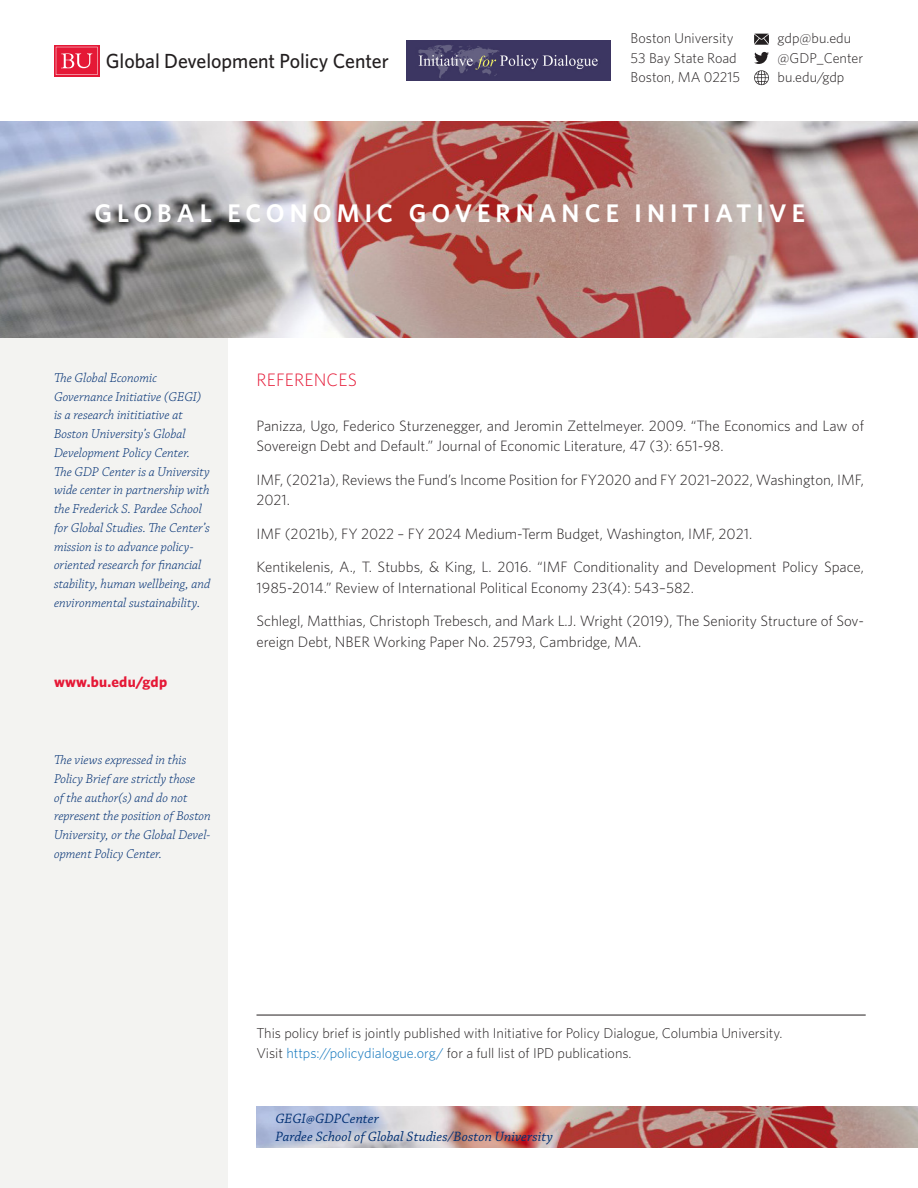
<style>
.page{position:relative;width:918px;height:1188px;background:#fff}
.page>*{position:absolute;margin:0;border:0;box-sizing:border-box;transform-origin:0 0}
.t1{font:600 25.5px "Whitney";letter-spacing:.2em;color:#fff}
.t2{font:500 20.4px "Whitney";color:#231f20}
.REF_Head{font:300 18px "Whitney";letter-spacing:.01em;color:#e51836}
.REF_BIBLIO{font:300 15px/20.2px "Whitney";color:#231f20}
.t3{font:700 15px "Whitney";letter-spacing:.015em;color:#e51836}
.GDPC_Address{font:300 14.25px/20.2px "Whitney";color:#231f20}
.t4{font:italic 14.25px/18px "Chaparral Pro";letter-spacing:.005em;color:#002f73}
.t5{font:italic 300 13.5px/18.8px "Chaparral Pro";color:#002f73}
.s1{color:#0770ba}
</style>
<div class="page">
<img style="left:256px;top:1107px;width:662px;height:40px">
<div style="left:0;top:327px;width:228px;height:861px;background:#f3f3f1"></div>
<img style="left:0;top:121px;width:918px;height:216px">
<svg style="left:754px;top:52px;width:15px;height:12px"></svg>
<svg style="left:754px;top:70px;width:15px;height:15px"></svg>
<svg style="left:754px;top:34px;width:15px;height:11px"></svg>
<div style="left:54px;top:45px;width:45px;height:32px;background:linear-gradient(to right,#e51836,#e51836)"></div>
<svg style="left:56px;top:47px;width:42px;height:28px"></svg>
<hr style="left:256px;top:1015px;width:610px;height:1px;background:#231f20">
<img style="left:406px;top:40px;width:204px;height:41px">
<p class="t2" style="left:106px;top:48px;width:284px">Global Development Policy Center</p>
<p class="GDPC_Address" style="left:631px;top:28px;width:104px">Boston University</p>
<p class="GDPC_Address" style="left:631px;top:47px;width:108px">53 Bay State Road</p>
<p class="GDPC_Address" style="left:631px;top:67px;width:111px">Boston, MA 02215</p>
<p class="GDPC_Address" style="left:778px;top:28px;width:75px">gdp@bu.edu</p>
<p class="GDPC_Address" style="left:778px;top:47px;width:87px">@GDP_Center</p>
<p class="GDPC_Address" style="left:778px;top:67px;width:68px">bu.edu/gdp</p>
<h1 class="t1" style="left:94px;top:196px;width:712px">GLOBAL ECONOMIC GOVERNANCE INITIATIVE</h1>
<p class="t5" style="left:54px;top:369px;width:158px">The Global Economic<br>Governance Initiative (GEGI) is a research inititiative at<br>Boston University’s Global<br>Development Policy Center.<br>The GDP Center is a University wide center in partnership with the Frederick S. Pardee School for Global Studies. The Center’s mission is to advance policy&shy;oriented research for financial stability, human wellbeing, and environmental sustainability.</p>
<p class="t3" style="left:54px;top:672px;width:115px">www.bu.edu/gdp</p>
<p class="t5" style="left:54px;top:751px;width:158px">The views expressed in this<br>Policy Brief are strictly those<br>of the author(s) and do not represent the position of Boston<br>University, or the Global Devel&shy;opment Policy Center.</p>
<p class="REF_Head" style="left:256px;top:368px;width:102px">REFERENCES</p>
<p class="REF_BIBLIO" style="left:256px;top:415px;width:609px">Panizza, Ugo, Federico Sturzenegger, and Jeromin Zettelmeyer. 2009. “The Economics and Law of<br>Sovereign Debt and Default.” Journal of Economic Literature, 47 (3): 651-98.</p>
<p class="REF_BIBLIO" style="left:256px;top:469px;width:609px">IMF, (2021a), Reviews the Fund’s Income Position for FY2020 and FY 2021–2022, Washington, IMF,<br>2021.</p>
<p class="REF_BIBLIO" style="left:256px;top:523px;width:497px">IMF (2021b), FY 2022 – FY 2024 Medium-Term Budget, Washington, IMF, 2021.</p>
<p class="REF_BIBLIO" style="left:256px;top:557px;width:609px">Kentikelenis, A., T. Stubbs, &amp; King, L. 2016. “IMF Conditionality and Development Policy Space,<br>1985-2014.” Review of International Political Economy 23(4): 543–582.</p>
<p class="REF_BIBLIO" style="left:256px;top:611px;width:609px">Schlegl, Matthias, Christoph Trebesch, and Mark L.J. Wright (2019), The Seniority Structure of Sov&shy;ereign Debt, NBER Working Paper No. 25793, Cambridge, MA.</p>
<p class="GDPC_Address" style="left:256px;top:1022px;width:528px">This policy brief is jointly published with Initiative for Policy Dialogue, Columbia University.<br>Visit <span class="s1">https://policydialogue.org/</span> for a full list of IPD publications.</p>
<p class="t4" style="left:275px;top:1110px;width:279px">GEGI@GDPCenter<br>Pardee School of Global Studies/Boston University</p>
</div>
